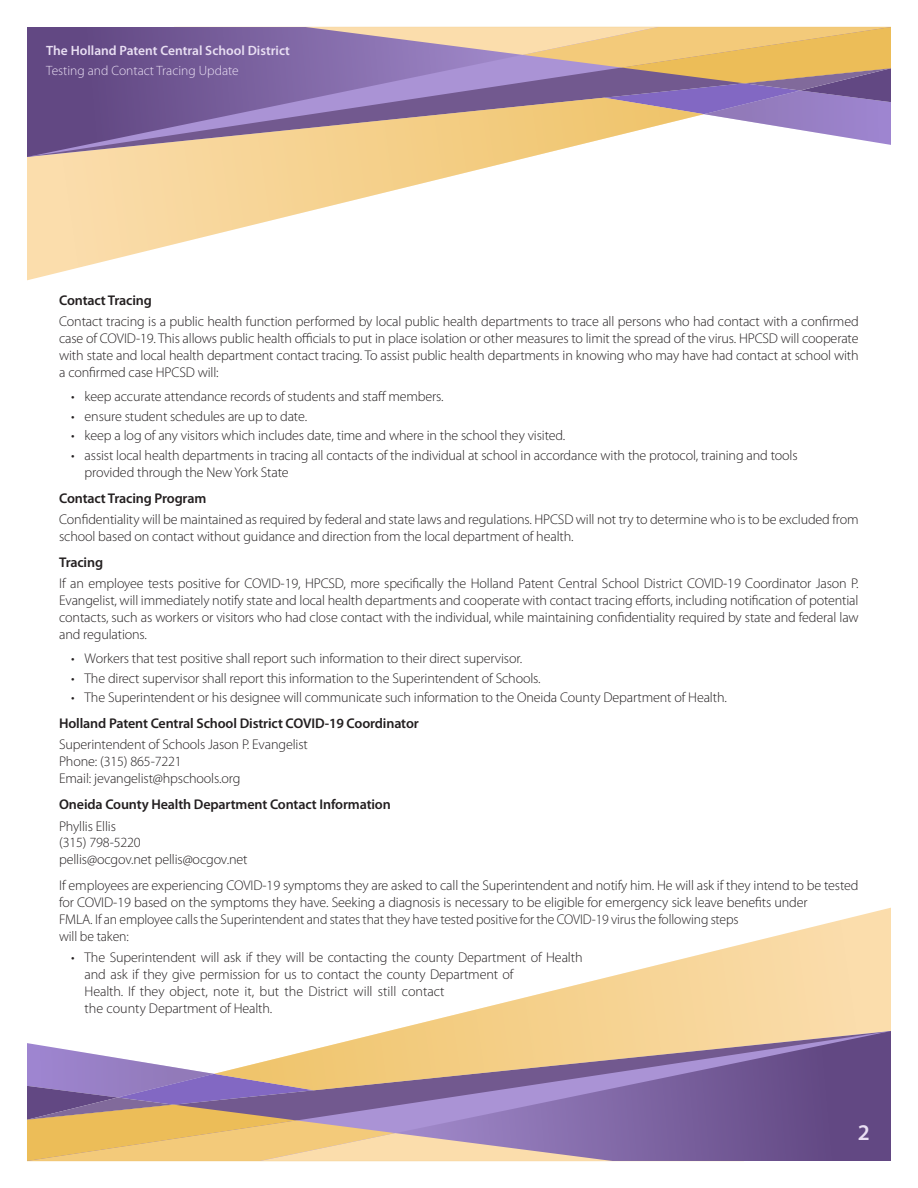
<style>
.page{position:relative;width:918px;height:1188px;background:#fff}
.page>*{position:absolute;margin:0;border:0;box-sizing:border-box;transform-origin:0 0}
.t1{font:600 22.5px "Myriad Pro";color:#e9dff3}
.t2{font:300 14.1px/17px "Myriad Pro";letter-spacing:-.01em;color:#231f20;text-align:justify}
.t3{font:600 14.1px "Myriad Pro";letter-spacing:-.01em;color:#231f20}
.t4{font:600 13.5px "Myriad Pro";color:#e9dff3}
.t5{font:300 13.5px "Myriad Pro";color:#e9dff3}
</style>
<div class="page">
<svg style="left:27px;top:27px;width:551px;height:253px"></svg>
<svg style="left:305px;top:27px;width:586px;height:118px;background:#c1a39e"></svg>
<svg style="left:340px;top:908px;width:551px;height:253px"></svg>
<svg style="left:27px;top:1043px;width:586px;height:118px;background:#c1a39e"></svg>
<p class="t4" style="left:46px;top:42px;width:245px">The Holland Patent Central School District</p>
<p class="t5" style="left:46px;top:62px;width:194px">Testing and Contact Tracing Update</p>
<p class="t3" style="left:59px;top:291px;width:94px">Contact Tracing</p>
<p class="t2" style="left:59px;top:313px;width:801px">Contact tracing is a public health function performed by local public health departments to trace all persons who had contact with a confirmed case of COVID-19. This allows public health officials to put in place isolation or other measures to limit the spread of the virus. HPCSD will cooperate with state and local health department contact tracing. To assist public health departments in knowing who may have had contact at school with a confirmed case HPCSD will:</p>
<p class="t2" style="left:71px;top:388px;width:374px">• keep accurate attendance records of students and staff members.</p>
<p class="t2" style="left:71px;top:407px;width:238px">• ensure student schedules are up to date.</p>
<p class="t2" style="left:71px;top:427px;width:496px">• keep a log of any visitors which includes date, time and where in the school they visited.</p>
<p class="t2" style="left:71px;top:446px;width:728px">• assist local health departments in tracing all contacts of the individual at school in accordance with the protocol, training and tools</p>
<p class="t2" style="left:85px;top:463px;width:206px">provided through the New York State</p>
<p class="t3" style="left:59px;top:489px;width:149px">Contact Tracing Program</p>
<p class="t2" style="left:59px;top:511px;width:801px">Confidentiality will be maintained as required by federal and state laws and regulations. HPCSD will not try to determine who is to be excluded from school based on contact without guidance and direction from the local department of health.</p>
<p class="t3" style="left:59px;top:553px;width:45px">Tracing</p>
<p class="t2" style="left:59px;top:575px;width:801px">If an employee tests positive for COVID-19, HPCSD, more specifically the Holland Patent Central School District COVID-19 Coordinator Jason P.<br>Evangelist, will immediately notify state and local health departments and cooperate with contact tracing efforts, including notification of potential contacts, such as workers or visitors who had close contact with the individual, while maintaining confidentiality required by state and federal law and regulations.</p>
<p class="t2" style="left:71px;top:650px;width:453px">• Workers that test positive shall report such information to their direct supervisor.</p>
<p class="t2" style="left:71px;top:669px;width:471px">• The direct supervisor shall report this information to the Superintendent of Schools.</p>
<p class="t2" style="left:71px;top:689px;width:657px">• The Superintendent or his designee will communicate such information to the Oneida County Department of Health.</p>
<p class="t3" style="left:59px;top:714px;width:361px">Holland Patent Central School District COVID-19 Coordinator</p>
<p class="t2" style="left:59px;top:736px;width:250px">Superintendent of Schools Jason P. Evangelist</p>
<p class="t2" style="left:59px;top:753px;width:124px">Phone: (315) 865-7221</p>
<p class="t2" style="left:59px;top:770px;width:183px">Email: jevangelist@hpschools.org</p>
<p class="t3" style="left:59px;top:795px;width:333px">Oneida County Health Department Contact Information</p>
<p class="t2" style="left:59px;top:817px;width:58px">Phyllis Ellis</p>
<p class="t2" style="left:59px;top:834px;width:83px">(315) 798-5220</p>
<p class="t2" style="left:59px;top:851px;width:190px">pellis@ocgov.net pellis@ocgov.net</p>
<p class="t2" style="left:59px;top:877px;width:801px;text-align:left">If employees are experiencing COVID-19 symptoms they are asked to call the Superintendent and notify him. He will ask if they intend to be tested for COVID-19 based on the symptoms they have. Seeking a diagnosis is necessary to be eligible for emergency sick leave benefits under<br>FMLA. If an employee calls the Superintendent and states that they have tested positive for the COVID-19 virus the following steps<br>will be taken:</p>
<p class="t2" style="left:71px;top:949px;width:513px">• The Superintendent will ask if they will be contacting the county Department of Health</p>
<p class="t2" style="left:85px;top:966px;width:431px">and ask if they give permission for us to contact the county Department of</p>
<p class="t2" style="left:85px;top:983px;width:362px">Health. If they object, note it, but the District will still contact</p>
<p class="t2" style="left:85px;top:1000px;width:189px">the county Department of Health.</p>
<p class="t1" style="left:858px;top:1119px;width:14px">2</p>
</div>
